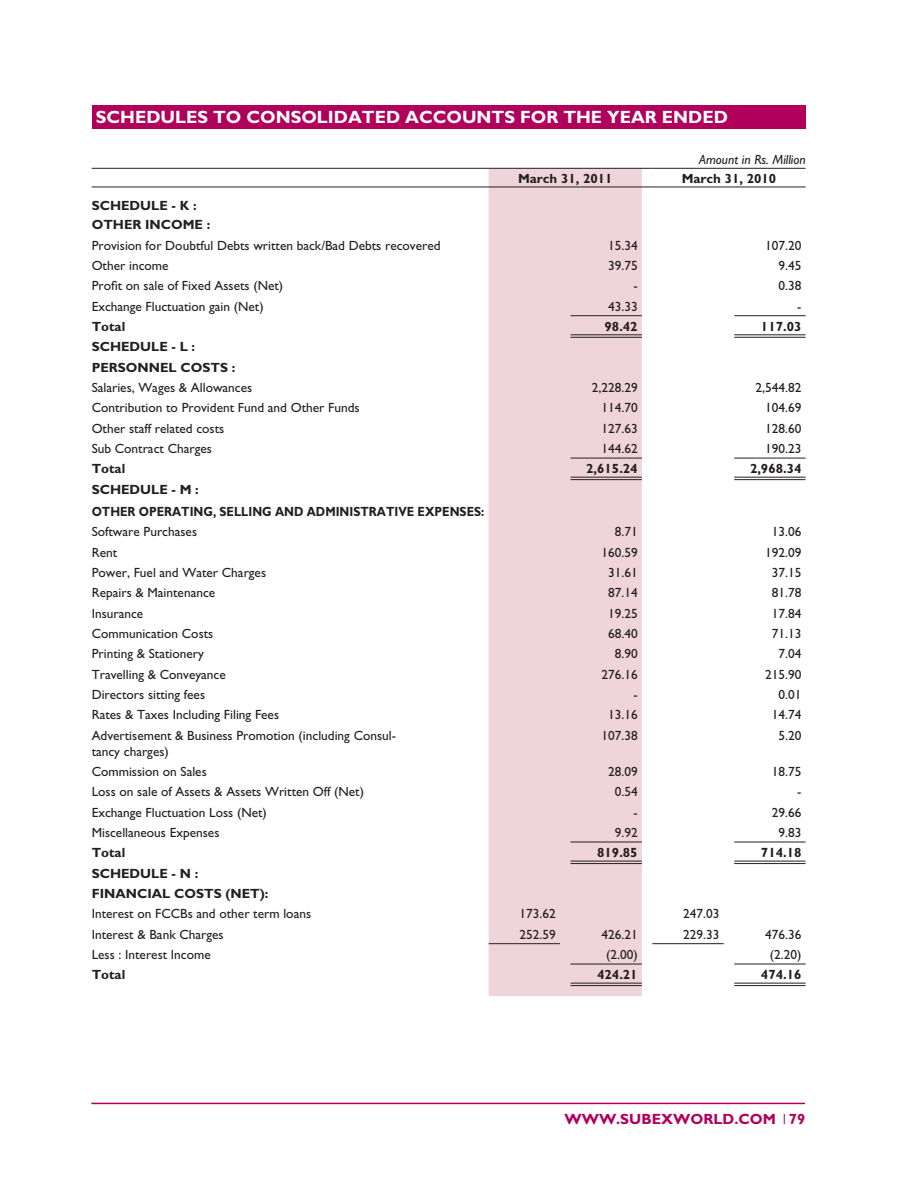
<style>
.page{position:relative;width:918px;height:1188px;background:#fff}
.page>*{position:absolute;margin:0;border:0;box-sizing:border-box;transform-origin:0 0}
.t1{font:700 17.7px "Gill Sans";color:#fff}
.t2{font:700 14.85px "Gill Sans";color:#b1005c}
.t3{font:13.35px/16px "Gill Sans";color:#231f20}
.t4{font:700 13.35px/20.4px "Gill Sans";color:#231f20}
.t5{font:italic 13.35px "Gill Sans";color:#231f20}
</style>
<div class="page">
<hr style="left:91px;top:1103px;width:714px;height:1px;background:#b1005c">
<div style="left:489px;top:169px;width:153px;height:827px;background:#f0d4db"></div>
<hr style="left:92px;top:168px;width:319px;height:1px;background:#231f20">
<hr style="left:411px;top:168px;width:241px;height:1px;background:#231f20">
<hr style="left:652px;top:168px;width:154px;height:1px;background:#231f20">
<hr style="left:92px;top:187px;width:319px;height:1px;background:#231f20">
<hr style="left:411px;top:187px;width:241px;height:1px;background:#231f20">
<hr style="left:652px;top:187px;width:154px;height:1px;background:#231f20">
<hr style="left:489px;top:943px;width:71px;height:1px;background:#231f20">
<hr style="left:652px;top:943px;width:72px;height:1px;background:#231f20">
<hr style="left:571px;top:983px;width:71px;height:1px;background:#231f20">
<hr style="left:571px;top:985px;width:71px;height:1px;background:#231f20">
<hr style="left:734px;top:983px;width:72px;height:1px;background:#231f20">
<hr style="left:734px;top:985px;width:72px;height:1px;background:#231f20">
<hr style="left:734px;top:964px;width:72px;height:1px;background:#231f20">
<hr style="left:571px;top:964px;width:71px;height:1px;background:#231f20">
<hr style="left:571px;top:842px;width:71px;height:1px;background:#231f20">
<hr style="left:571px;top:861px;width:71px;height:1px;background:#231f20">
<hr style="left:571px;top:863px;width:71px;height:1px;background:#231f20">
<hr style="left:734px;top:861px;width:72px;height:1px;background:#231f20">
<hr style="left:734px;top:863px;width:72px;height:1px;background:#231f20">
<hr style="left:734px;top:842px;width:72px;height:1px;background:#231f20">
<hr style="left:571px;top:458px;width:71px;height:1px;background:#231f20">
<hr style="left:571px;top:477px;width:71px;height:1px;background:#231f20">
<hr style="left:571px;top:479px;width:71px;height:1px;background:#231f20">
<hr style="left:734px;top:477px;width:72px;height:1px;background:#231f20">
<hr style="left:734px;top:479px;width:72px;height:1px;background:#231f20">
<hr style="left:734px;top:458px;width:72px;height:1px;background:#231f20">
<hr style="left:734px;top:315px;width:72px;height:1px;background:#231f20">
<hr style="left:734px;top:335px;width:72px;height:1px;background:#231f20">
<hr style="left:734px;top:337px;width:72px;height:1px;background:#231f20">
<hr style="left:571px;top:315px;width:71px;height:1px;background:#231f20">
<hr style="left:571px;top:335px;width:71px;height:1px;background:#231f20">
<hr style="left:571px;top:337px;width:71px;height:1px;background:#231f20">
<div style="left:92px;top:105px;width:713px;height:24px;background:#b1005c"></div>
<h1 class="t1" style="left:96px;top:111px;width:634px">SCHEDULES TO CONSOLIDATED ACCOUNTS FOR THE YEAR ENDED</h1>
<p class="t5" style="left:699px;top:155px;width:108px">Amount in Rs. Million</p>
<p class="t4" style="left:518px;top:170px;width:96px">March 31, 2011</p>
<p class="t4" style="left:682px;top:170px;width:96px">March 31, 2010</p>
<p class="t4" style="left:92px;top:197px;width:120px;line-height:19.5px">SCHEDULE - K :<br>OTHER INCOME :</p>
<p class="t3" style="left:92px;top:239px;width:350px">Provision for Doubtful Debts written back/Bad Debts recovered</p>
<p class="t3" style="left:608px;top:239px;width:31px">15.34</p>
<p class="t3" style="left:765px;top:239px;width:38px">107.20</p>
<p class="t3" style="left:92px;top:259px;width:78px">Other income</p>
<p class="t3" style="left:608px;top:259px;width:31px">39.75</p>
<p class="t3" style="left:778px;top:259px;width:24px">9.45</p>
<p class="t3" style="left:92px;top:279px;width:193px">Profit on sale of Fixed Assets (Net)</p>
<p class="t3" style="left:633px;top:279px;width:6px">-</p>
<p class="t3" style="left:778px;top:279px;width:24px">0.38</p>
<p class="t3" style="left:92px;top:300px;width:174px">Exchange Fluctuation gain (Net)</p>
<p class="t3" style="left:608px;top:300px;width:31px">43.33</p>
<p class="t3" style="left:797px;top:300px;width:6px">-</p>
<p class="t4" style="left:92px;top:318px;width:35px">Total</p>
<p class="t4" style="left:605px;top:318px;width:35px">98.42</p>
<p class="t4" style="left:761px;top:318px;width:42px">117.03</p>
<p class="t4" style="left:92px;top:338px;width:145px">SCHEDULE - L :<br>PERSONNEL COSTS :</p>
<p class="t3" style="left:92px;top:381px;width:162px">Salaries, Wages &amp; Allowances</p>
<p class="t3" style="left:592px;top:381px;width:47px">2,228.29</p>
<p class="t3" style="left:756px;top:381px;width:47px">2,544.82</p>
<p class="t3" style="left:92px;top:401px;width:270px">Contribution to Provident Fund and Other Funds</p>
<p class="t3" style="left:601px;top:401px;width:38px">114.70</p>
<p class="t3" style="left:765px;top:401px;width:38px">104.69</p>
<p class="t3" style="left:92px;top:422px;width:134px">Other staff related costs</p>
<p class="t3" style="left:601px;top:422px;width:38px">127.63</p>
<p class="t3" style="left:765px;top:422px;width:38px">128.60</p>
<p class="t3" style="left:92px;top:442px;width:122px">Sub Contract Charges</p>
<p class="t3" style="left:601px;top:442px;width:38px">144.62</p>
<p class="t3" style="left:765px;top:442px;width:38px">190.23</p>
<p class="t4" style="left:92px;top:460px;width:35px">Total</p>
<p class="t4" style="left:586px;top:460px;width:53px">2,615.24</p>
<p class="t4" style="left:750px;top:460px;width:53px">2,968.34</p>
<p class="t4" style="left:92px;top:480px;width:394px;line-height:22.2px">SCHEDULE - M :<br>OTHER OPERATING, SELLING AND ADMINISTRATIVE EXPENSES:</p>
<p class="t3" style="left:92px;top:525px;width:107px">Software Purchases</p>
<p class="t3" style="left:615px;top:525px;width:24px">8.71</p>
<p class="t3" style="left:772px;top:525px;width:31px">13.06</p>
<p class="t3" style="left:92px;top:546px;width:27px">Rent</p>
<p class="t3" style="left:601px;top:546px;width:38px">160.59</p>
<p class="t3" style="left:765px;top:546px;width:38px">192.09</p>
<p class="t3" style="left:92px;top:566px;width:176px">Power, Fuel and Water Charges</p>
<p class="t3" style="left:608px;top:566px;width:31px">31.61</p>
<p class="t3" style="left:772px;top:566px;width:31px">37.15</p>
<p class="t3" style="left:92px;top:586px;width:125px">Repairs &amp; Maintenance</p>
<p class="t3" style="left:608px;top:586px;width:31px">87.14</p>
<p class="t3" style="left:772px;top:586px;width:31px">81.78</p>
<p class="t3" style="left:92px;top:607px;width:53px">Insurance</p>
<p class="t3" style="left:608px;top:607px;width:31px">19.25</p>
<p class="t3" style="left:772px;top:607px;width:31px">17.84</p>
<p class="t3" style="left:92px;top:627px;width:123px">Communication Costs</p>
<p class="t3" style="left:608px;top:627px;width:31px">68.40</p>
<p class="t3" style="left:772px;top:627px;width:31px">71.13</p>
<p class="t3" style="left:92px;top:647px;width:114px">Printing &amp; Stationery</p>
<p class="t3" style="left:615px;top:647px;width:24px">8.90</p>
<p class="t3" style="left:778px;top:647px;width:24px">7.04</p>
<p class="t3" style="left:92px;top:668px;width:136px">Travelling &amp; Conveyance</p>
<p class="t3" style="left:601px;top:668px;width:38px">276.16</p>
<p class="t3" style="left:765px;top:668px;width:38px">215.90</p>
<p class="t3" style="left:92px;top:688px;width:115px">Directors sitting fees</p>
<p class="t3" style="left:633px;top:688px;width:6px">-</p>
<p class="t3" style="left:778px;top:688px;width:24px">0.01</p>
<p class="t3" style="left:92px;top:708px;width:189px">Rates &amp; Taxes Including Filing Fees</p>
<p class="t3" style="left:608px;top:708px;width:31px">13.16</p>
<p class="t3" style="left:772px;top:708px;width:31px">14.74</p>
<p class="t3" style="left:92px;top:729px;width:306px">Advertisement &amp; Business Promotion (including Consul&shy;tancy charges)</p>
<p class="t3" style="left:601px;top:729px;width:38px">107.38</p>
<p class="t3" style="left:778px;top:729px;width:24px">5.20</p>
<p class="t3" style="left:92px;top:765px;width:117px">Commission on Sales</p>
<p class="t3" style="left:608px;top:765px;width:31px">28.09</p>
<p class="t3" style="left:772px;top:765px;width:31px">18.75</p>
<p class="t3" style="left:92px;top:785px;width:274px">Loss on sale of Assets &amp; Assets Written Off (Net)</p>
<p class="t3" style="left:615px;top:785px;width:24px">0.54</p>
<p class="t3" style="left:797px;top:785px;width:6px">-</p>
<p class="t3" style="left:92px;top:806px;width:177px">Exchange Fluctuation Loss (Net)</p>
<p class="t3" style="left:633px;top:806px;width:6px">-</p>
<p class="t3" style="left:772px;top:806px;width:31px">29.66</p>
<p class="t3" style="left:92px;top:826px;width:129px">Miscellaneous Expenses</p>
<p class="t3" style="left:615px;top:826px;width:24px">9.92</p>
<p class="t3" style="left:778px;top:826px;width:24px">9.83</p>
<p class="t4" style="left:92px;top:844px;width:35px">Total</p>
<p class="t4" style="left:597px;top:844px;width:42px">819.85</p>
<p class="t4" style="left:761px;top:844px;width:42px">714.18</p>
<p class="t4" style="left:92px;top:864px;width:178px">SCHEDULE - N :<br>FINANCIAL COSTS (NET):</p>
<p class="t3" style="left:92px;top:907px;width:221px">Interest on FCCBs and other term loans</p>
<p class="t3" style="left:520px;top:907px;width:38px">173.62</p>
<p class="t3" style="left:683px;top:907px;width:38px">247.03</p>
<p class="t3" style="left:92px;top:928px;width:134px">Interest &amp; Bank Charges</p>
<p class="t3" style="left:520px;top:928px;width:38px">252.59</p>
<p class="t3" style="left:601px;top:928px;width:38px">426.21</p>
<p class="t3" style="left:683px;top:928px;width:38px">229.33</p>
<p class="t3" style="left:765px;top:928px;width:38px">476.36</p>
<p class="t3" style="left:92px;top:948px;width:121px">Less : Interest Income</p>
<p class="t3" style="left:606px;top:948px;width:33px">(2.00)</p>
<p class="t3" style="left:770px;top:948px;width:33px">(2.20)</p>
<p class="t4" style="left:92px;top:966px;width:35px">Total</p>
<p class="t4" style="left:597px;top:966px;width:42px">424.21</p>
<p class="t4" style="left:761px;top:966px;width:42px">474.16</p>
<p class="t2" style="left:564px;top:1114px;width:242px">WWW.SUBEXWORLD.COM 79</p>
</div>
